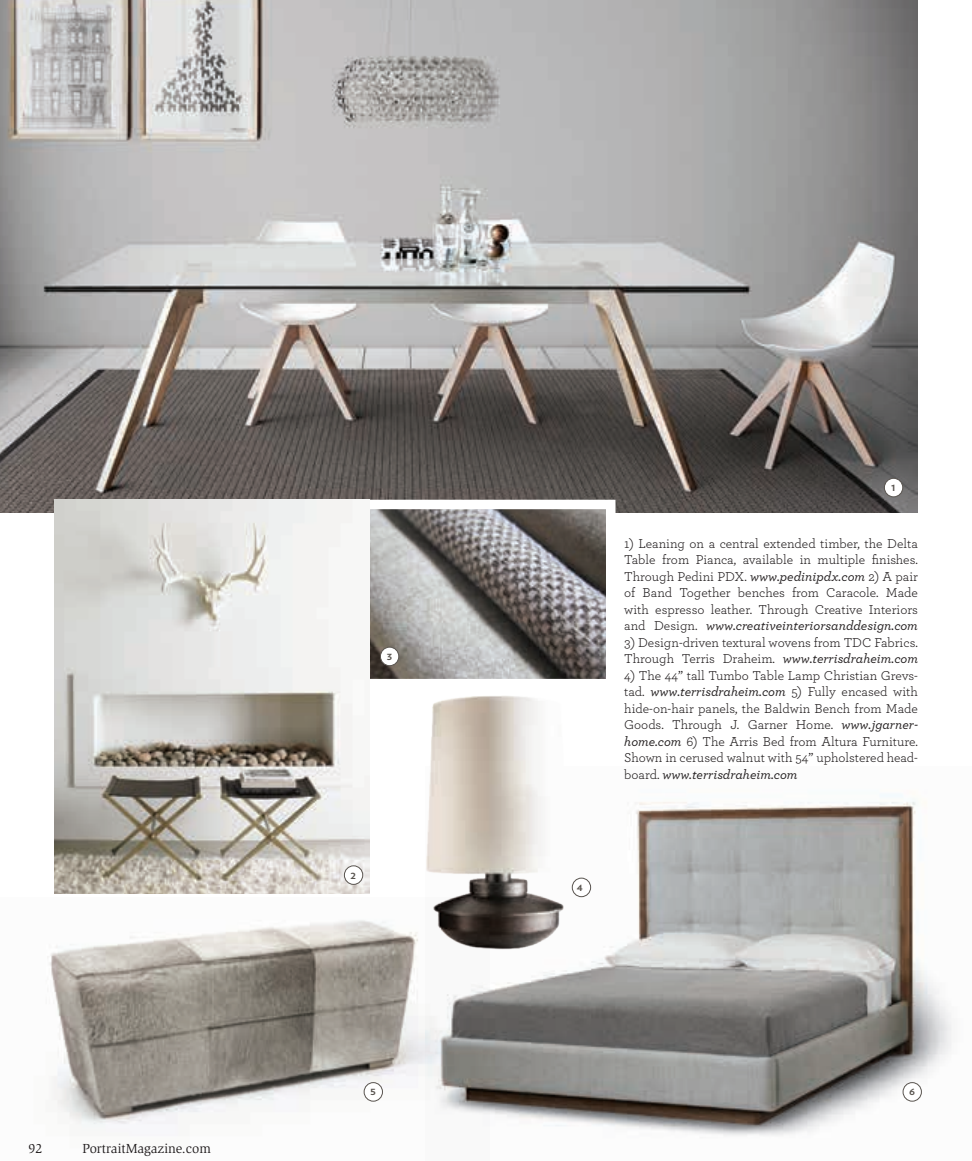
<style>
.page{position:relative;width:972px;height:1161px;background:#fff}
.page>*{position:absolute;margin:0;border:0;box-sizing:border-box;transform-origin:0 0}
.t1{font:13.5px/16.5px "Archer";color:#231f20;text-align:justify}
.t2{font:13.5px "Slimbach";color:#231f20}
.t3{font:700 10.65px "Verlag";color:#59544f;scale:1.12 1}
.s1{font-weight:500;font-style:italic}
</style>
<div class="page">
<img style="left:47px;top:920px;width:379px;height:207px">
<img style="left:0;top:0;width:918px;height:512px">
<img style="left:426px;top:794px;width:526px;height:342px">
<img style="left:370px;top:511px;width:235px;height:166px">
<div style="left:356px;top:500px;width:260px;height:188px;border:10px solid #fff"></div>
<img style="left:54px;top:500px;width:316px;height:394px">
<img style="left:419px;top:696px;width:165px;height:269px">
<div style="left:884px;top:478px;width:19px;height:19px;background:#fff;border-radius:50%"></div>
<div style="left:884px;top:478px;width:19px;height:19px;border:1px solid #59544f;border-radius:50%"></div>
<div style="left:344px;top:866px;width:19px;height:18px;background:#fff;border-radius:50%"></div>
<div style="left:344px;top:866px;width:19px;height:19px;border:1px solid #59544f;border-radius:50%"></div>
<div style="left:380px;top:647px;width:19px;height:19px;background:#fff;border-radius:50%"></div>
<div style="left:380px;top:647px;width:19px;height:19px;border:1px solid #59544f;border-radius:50%"></div>
<div style="left:572px;top:878px;width:19px;height:19px;background:#fff;border-radius:50%"></div>
<div style="left:572px;top:878px;width:19px;height:19px;border:1px solid #59544f;border-radius:50%"></div>
<div style="left:364px;top:1083px;width:18px;height:18px;background:#fff;border-radius:50%"></div>
<div style="left:364px;top:1082px;width:19px;height:19px;border:1px solid #59544f;border-radius:50%"></div>
<div style="left:903px;top:1083px;width:18px;height:18px;background:#fff;border-radius:50%"></div>
<div style="left:903px;top:1082px;width:19px;height:19px;border:1px solid #59544f;border-radius:50%"></div>
<p class="t2" style="left:28px;top:1141px;width:15px">92</p>
<p class="t2" style="left:82px;top:1141px;width:130px">PortraitMagazine.com</p>
<p class="t3" style="left:387px;top:648px;width:6px">3</p>
<p class="t3" style="left:351px;top:866px;width:6px">2</p>
<p class="t3" style="left:891px;top:479px;width:6px">1</p>
<p class="t1" style="left:624px;top:534px;width:295px">1) Leaning on a central extended timber, the Delta Table from Pianca, available in multiple finishes.<br>Through Pedini PDX. <span class="s1">www.pedinipdx.com</span> 2) A pair of Band Together benches from Caracole. Made with espresso leather. Through Creative Interiors and Design. <span class="s1">www.creativeinteriorsanddesign.com</span></p>
<p class="t1" style="left:624px;top:633px;width:295px">3) Design-driven textural wovens from TDC Fabrics.<br>Through Terris Draheim. <span class="s1">www.terrisdraheim.com</span></p>
<p class="t1" style="left:624px;top:666px;width:295px">4) The 44” tall Tumbo Table Lamp Christian Grevs&shy;tad. <span class="s1">www.terrisdraheim.com</span> 5) Fully encased with hide-on-hair panels, the Baldwin Bench from Made Goods. Through J. Garner Home. <span class="s1">www.jgarner&shy;home.com</span> 6) The Arris Bed from Altura Furniture.<br>Shown in cerused walnut with 54” upholstered head&shy;board. <span class="s1">www.terrisdraheim.com</span></p>
<p class="t3" style="left:577px;top:879px;width:7px">4</p>
<p class="t3" style="left:370px;top:1083px;width:7px">5</p>
<p class="t3" style="left:909px;top:1083px;width:7px">6</p>
</div>
